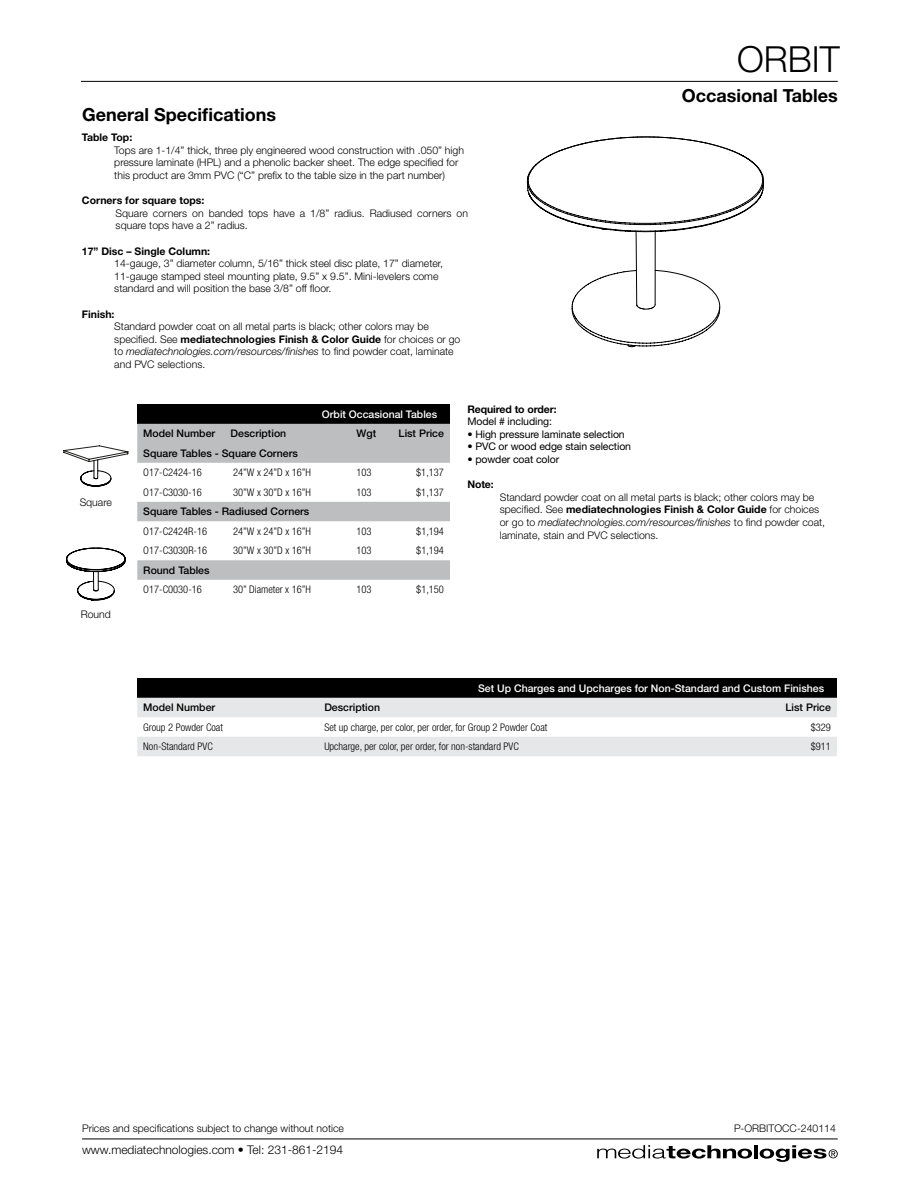
<style>
.page{position:relative;width:918px;height:1188px;background:#fff}
.page>*{position:absolute;margin:0;border:0;box-sizing:border-box;transform-origin:0 0}
.t1{font:300 36px "Helvetica Neue LT Std";color:#000}
.t2{font:700 18px "Helvetica Neue LT Std";color:#000}
.t3{font:300 12px "Helvetica Neue LT Std";color:#000}
.t4{font:300 10.5px/12.6px "Helvetica Neue LT Std";color:#000}
.t5{font:300 condensed 10.5px "Helvetica Neue LT Std";color:#000}
.t6{font:500 10.5px "Helvetica Neue LT Std";color:#000}
.t7{font:10.5px "Helvetica Neue LT Std";letter-spacing:-.01em;color:#000}
.t8{font:700 10.5px "Helvetica Neue LT Std";color:#000}
.t9{font:500 10.5px "Helvetica Neue LT Std";color:#fff}
.s1{font-weight:700}
.s2{font-style:italic}
</style>
<div class="page">
<svg style="left:597px;top:1145px;width:155px;height:14px"></svg>
<hr style="left:754px;top:1145px;width:4px;height:13px;background:#000">
<svg style="left:760px;top:1145px;width:78px;height:17px"></svg>
<hr style="left:82px;top:1139px;width:756px;height:1px;background:#000">
<hr style="left:81px;top:81px;width:757px;height:1px;background:#000">
<svg style="left:526px;top:136px;width:238px;height:211px"></svg>
<svg style="left:64px;top:446px;width:64px;height:41px"></svg>
<div style="left:137px;top:404px;width:313px;height:20px;background:#000"></div>
<svg style="left:137px;top:424px;width:313px;height:156px"></svg>
<svg style="left:66px;top:548px;width:60px;height:53px"></svg>
<div style="left:137px;top:678px;width:700px;height:20px;background:#000"></div>
<svg style="left:137px;top:698px;width:700px;height:58px"></svg>
<h1 class="t1" style="left:737px;top:37px;width:104px">ORBIT</h1>
<h2 class="t2" style="left:82px;top:103px;width:195px">General Specifications</h2>
<p class="t8" style="left:82px;top:131px;width:52px">Table Top:</p>
<p class="t4" style="left:114px;top:143px;width:351px">Tops are 1-1/4” thick, three ply engineered wood construction with .050” high pressure laminate (HPL) and a phenolic backer sheet. The edge specified for this product are 3mm PVC (“C” prefix to the table size in the part number)</p>
<p class="t8" style="left:82px;top:194px;width:124px">Corners for square tops:</p>
<p class="t4" style="left:116px;top:206px;width:354px">Square corners on banded tops have a 1/8” radius. Radiused corners on square tops have a 2” radius.</p>
<p class="t8" style="left:82px;top:244px;width:130px">17” Disc – Single Column:</p>
<p class="t4" style="left:114px;top:257px;width:330px">14-gauge, 3” diameter column, 5/16” thick steel disc plate, 17” diameter,<br>11-gauge stamped steel mounting plate, 9.5” x 9.5”. Mini-levelers come standard and will position the base 3/8” off floor.</p>
<p class="t8" style="left:82px;top:307px;width:34px">Finish:</p>
<p class="t4" style="left:114px;top:320px;width:348px">Standard powder coat on all metal parts is black; other colors may be specified. See <span class="s1">mediatechnologies Finish &amp; Color Guide</span> for choices or go to <span class="s2">mediatechnologies.com/resources/finishes</span> to find powder coat, laminate and PVC selections.</p>
<h2 class="t2" style="left:682px;top:85px;width:157px">Occasional Tables</h2>
<p class="t4" style="left:80px;top:495px;width:34px">Square</p>
<p class="t4" style="left:81px;top:607px;width:32px">Round</p>
<p class="t9" style="left:322px;top:408px;width:117px">Orbit Occasional Tables</p>
<p class="t6" style="left:143px;top:427px;width:73px">Model Number</p>
<p class="t6" style="left:231px;top:427px;width:57px">Description</p>
<p class="t6" style="left:357px;top:427px;width:21px">Wgt</p>
<p class="t6" style="left:399px;top:427px;width:47px">List Price</p>
<p class="t6" style="left:143px;top:447px;width:156px">Square Tables - Square Corners</p>
<p class="t5" style="left:143px;top:467px;width:60px">O17-C2424-16</p>
<p class="t5" style="left:233px;top:467px;width:79px">24”W x 24”D x 16”H</p>
<p class="t5" style="left:357px;top:467px;width:17px">103</p>
<p class="t5" style="left:416px;top:467px;width:29px">$1,137</p>
<p class="t5" style="left:143px;top:486px;width:60px">O17-C3030-16</p>
<p class="t5" style="left:233px;top:486px;width:79px">30”W x 30”D x 16”H</p>
<p class="t5" style="left:357px;top:486px;width:17px">103</p>
<p class="t5" style="left:416px;top:486px;width:29px">$1,137</p>
<p class="t6" style="left:143px;top:505px;width:168px">Square Tables - Radiused Corners</p>
<p class="t5" style="left:143px;top:525px;width:65px">O17-C2424R-16</p>
<p class="t5" style="left:233px;top:525px;width:79px">24”W x 24”D x 16”H</p>
<p class="t5" style="left:357px;top:525px;width:17px">103</p>
<p class="t5" style="left:416px;top:525px;width:29px">$1,194</p>
<p class="t5" style="left:143px;top:545px;width:65px">O17-C3030R-16</p>
<p class="t5" style="left:233px;top:545px;width:79px">30”W x 30”D x 16”H</p>
<p class="t5" style="left:357px;top:545px;width:17px">103</p>
<p class="t5" style="left:416px;top:545px;width:29px">$1,194</p>
<p class="t6" style="left:143px;top:564px;width:68px">Round Tables</p>
<p class="t5" style="left:143px;top:584px;width:60px">O17-C0030-16</p>
<p class="t5" style="left:233px;top:584px;width:79px">30” Diameter x 16”H</p>
<p class="t5" style="left:357px;top:584px;width:17px">103</p>
<p class="t5" style="left:416px;top:584px;width:29px">$1,150</p>
<p class="t8" style="left:467px;top:402px;width:91px">Required to order:</p>
<p class="t7" style="left:467px;top:415px;width:86px">Model # including:</p>
<p class="t7" style="left:467px;top:428px;width:159px">• High pressure laminate selection</p>
<p class="t7" style="left:467px;top:440px;width:165px">• PVC or wood edge stain selection</p>
<p class="t7" style="left:467px;top:453px;width:93px">• powder coat color</p>
<p class="t8" style="left:467px;top:478px;width:28px">Note:</p>
<p class="t4" style="left:500px;top:490px;width:327px">Standard powder coat on all metal parts is black; other colors may be specified. See <span class="s1">mediatechnologies Finish &amp; Color Guide</span> for choices or go to <span class="s2">mediatechnologies.com/resources/finishes</span> to find powder coat, laminate, stain and PVC selections.</p>
<p class="t9" style="left:478px;top:682px;width:348px">Set Up Charges and Upcharges for Non-Standard and Custom Finishes</p>
<p class="t6" style="left:143px;top:701px;width:73px">Model Number</p>
<p class="t6" style="left:324px;top:701px;width:57px">Description</p>
<p class="t6" style="left:786px;top:701px;width:47px">List Price</p>
<p class="t5" style="left:143px;top:721px;width:81px">Group 2 Powder Coat</p>
<p class="t5" style="left:324px;top:721px;width:225px">Set up charge, per color, per order, for Group 2 Powder Coat</p>
<p class="t5" style="left:811px;top:721px;width:22px">$329</p>
<p class="t5" style="left:143px;top:740px;width:71px">Non-Standard PVC</p>
<p class="t5" style="left:324px;top:740px;width:196px">Upcharge, per color, per order, for non-standard PVC</p>
<p class="t5" style="left:811px;top:740px;width:22px">$911</p>
<p class="t4" style="left:82px;top:1122px;width:263px">Prices and specifications subject to change without notice</p>
<p class="t4" style="left:734px;top:1122px;width:103px">P-ORBITOCC-240114</p>
<p class="t3" style="left:82px;top:1142px;width:263px">www.mediatechnologies.com • Tel: 231-861-2194</p>
</div>
